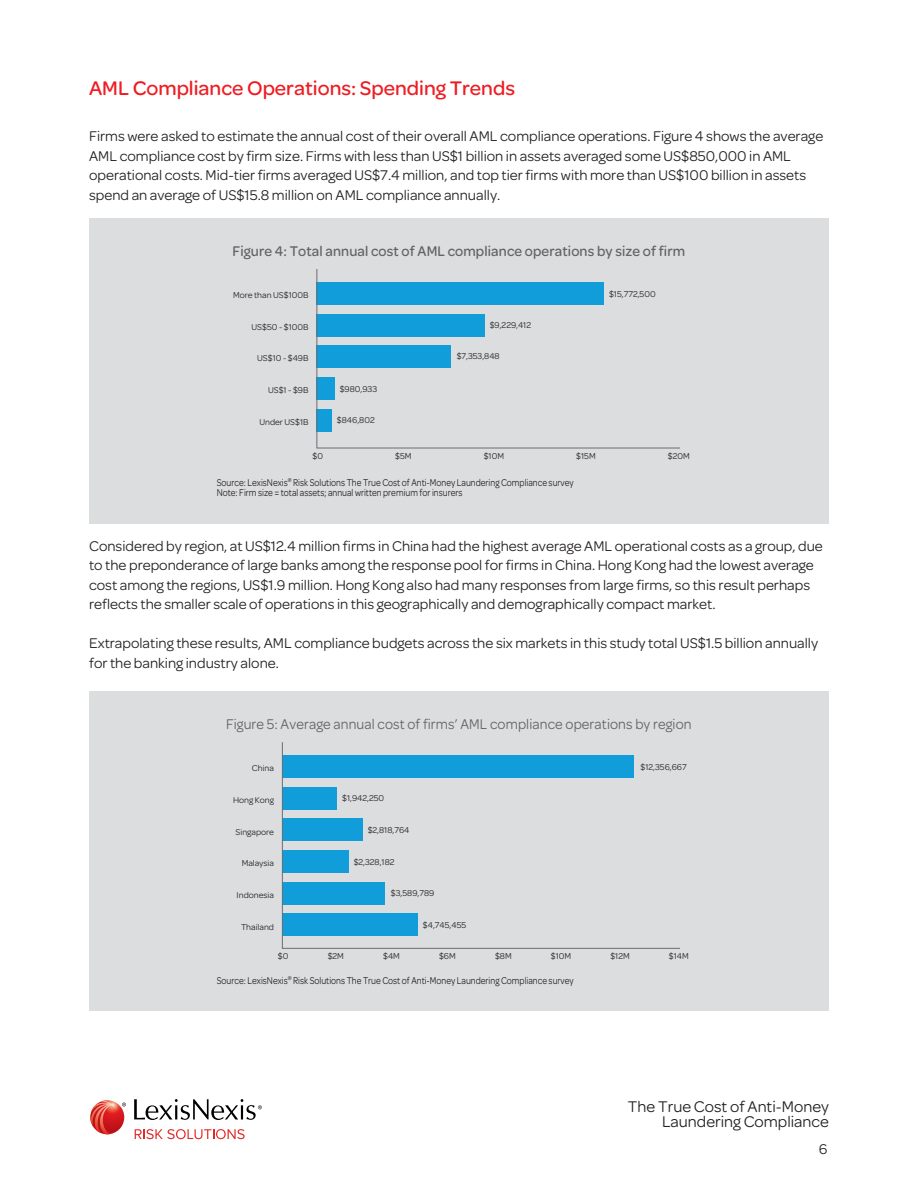
<style>
.page{position:relative;width:918px;height:1188px;background:#fff}
.page>*{position:absolute;margin:0;border:0;box-sizing:border-box;transform-origin:0 0}
.t1{font:500 21px "Omnes";color:#ee1d23}
.t2{font:16.5px/15px "Omnes";color:#231f20;text-align:right}
.t3{font:15px/19.5px "Omnes";color:#231f20}
.t4{font:15px "Omnes";letter-spacing:.01em;color:#636366;scale:.95 1}
.t5{font:500 15px "Omnes";letter-spacing:.01em;color:#636366;scale:.95 1}
.t6{font:10.5px/10.5px "Omnes";color:#231f20;scale:.85 1}
.t7{font:9px "Omnes";color:#231f20}
</style>
<div class="page">
<svg style="left:135px;top:1129px;width:110px;height:10px"></svg>
<svg style="left:134px;top:1099px;width:128px;height:21px"></svg>
<svg style="left:90px;top:1100px;width:34px;height:34px"></svg>
<svg style="left:91px;top:1101px;width:35px;height:33px"></svg>
<div style="left:89px;top:218px;width:740px;height:306px;background:#dcdddf"></div>
<svg style="left:316px;top:269px;width:364px;height:180px"></svg>
<div style="left:89px;top:692px;width:740px;height:319px;background:#dcdddf"></div>
<svg style="left:282px;top:742px;width:398px;height:207px"></svg>
<p class="t1" style="left:89px;top:77px;width:428px">AML Compliance Operations: Spending Trends</p>
<p class="t3" style="left:89px;top:127px;width:736px">Firms were asked to estimate the annual cost of their overall AML compliance operations. Figure 4 shows the average AML compliance cost by firm size. Firms with less than US$1 billion in assets averaged some US$850,000 in AML operational costs. Mid-tier firms averaged US$7.4 million, and top tier firms with more than US$100 billion in assets spend an average of US$15.8 million on AML compliance annually.</p>
<p class="t5" style="left:232px;top:243px;width:478px">Figure 4: Total annual cost of AML compliance operations by size of firm</p>
<p class="t7" style="left:233px;top:290px;width:77px">More than US$100B</p>
<p class="t7" style="left:252px;top:322px;width:58px">US$50 - $100B</p>
<p class="t7" style="left:257px;top:353px;width:53px">US$10 - $49B</p>
<p class="t7" style="left:268px;top:385px;width:42px">US$1 - $9B</p>
<p class="t7" style="left:259px;top:417px;width:51px">Under US$1B</p>
<p class="t7" style="left:340px;top:384px;width:39px">$980,933</p>
<p class="t7" style="left:337px;top:415px;width:39px">$846,802</p>
<p class="t7" style="left:312px;top:451px;width:12px">$0</p>
<p class="t7" style="left:395px;top:451px;width:18px">$5M</p>
<p class="t7" style="left:490px;top:320px;width:43px">$9,229,412</p>
<p class="t7" style="left:457px;top:351px;width:45px">$7,353,848</p>
<p class="t7" style="left:609px;top:289px;width:48px">$15,772,500</p>
<p class="t7" style="left:484px;top:451px;width:22px">$10M</p>
<p class="t7" style="left:576px;top:451px;width:21px">$15M</p>
<p class="t7" style="left:668px;top:451px;width:23px">$20M</p>
<p class="t6" style="left:217px;top:477px;width:421px">Source: LexisNexis<sup>®</sup> Risk Solutions The True Cost of Anti-Money Laundering Compliance survey<br>Note: Firm size = total assets; annual written premium for insurers</p>
<p class="t3" style="left:89px;top:536px;width:735px">Considered by region, at US$12.4 million firms in China had the highest average AML operational costs as a group, due to the preponderance of large banks among the response pool for firms in China. Hong Kong had the lowest average cost among the regions, US$1.9 million. Hong Kong also had many responses from large firms, so this result perhaps reflects the smaller scale of operations in this geographically and demographically compact market.</p>
<p class="t3" style="left:89px;top:634px;width:731px">Extrapolating these results, AML compliance budgets across the six markets in this study total US$1.5 billion annually for the banking industry alone.</p>
<p class="t4" style="left:226px;top:716px;width:492px">Figure 5: Average annual cost of firms’ AML compliance operations by region</p>
<p class="t7" style="left:252px;top:763px;width:24px">China</p>
<p class="t7" style="left:233px;top:795px;width:43px">Hong Kong</p>
<p class="t7" style="left:236px;top:827px;width:40px">Singapore</p>
<p class="t7" style="left:242px;top:858px;width:34px">Malaysia</p>
<p class="t7" style="left:237px;top:890px;width:39px">Indonesia</p>
<p class="t7" style="left:241px;top:922px;width:35px">Thailand</p>
<p class="t7" style="left:342px;top:793px;width:43px">$1,942,250</p>
<p class="t7" style="left:368px;top:825px;width:43px">$2,818,764</p>
<p class="t7" style="left:354px;top:857px;width:42px">$2,328,182</p>
<p class="t7" style="left:391px;top:888px;width:45px">$3,589,789</p>
<p class="t7" style="left:423px;top:920px;width:45px">$4,745,455</p>
<p class="t7" style="left:278px;top:951px;width:12px">$0</p>
<p class="t7" style="left:328px;top:951px;width:18px">$2M</p>
<p class="t7" style="left:383px;top:951px;width:18px">$4M</p>
<p class="t7" style="left:439px;top:951px;width:18px">$6M</p>
<p class="t7" style="left:641px;top:762px;width:48px">$12,356,667</p>
<p class="t7" style="left:495px;top:951px;width:18px">$8M</p>
<p class="t7" style="left:551px;top:951px;width:22px">$10M</p>
<p class="t7" style="left:610px;top:951px;width:21px">$12M</p>
<p class="t7" style="left:669px;top:951px;width:21px">$14M</p>
<p class="t6" style="left:217px;top:975px;width:421px">Source: LexisNexis<sup>®</sup> Risk Solutions The True Cost of Anti-Money Laundering Compliance survey</p>
<p class="t2" style="left:628px;top:1099px;width:202px">The True Cost of Anti-Money<br>Laundering Compliance</p>
<p class="t3" style="left:819px;top:1139px;width:10px">6</p>
</div>
